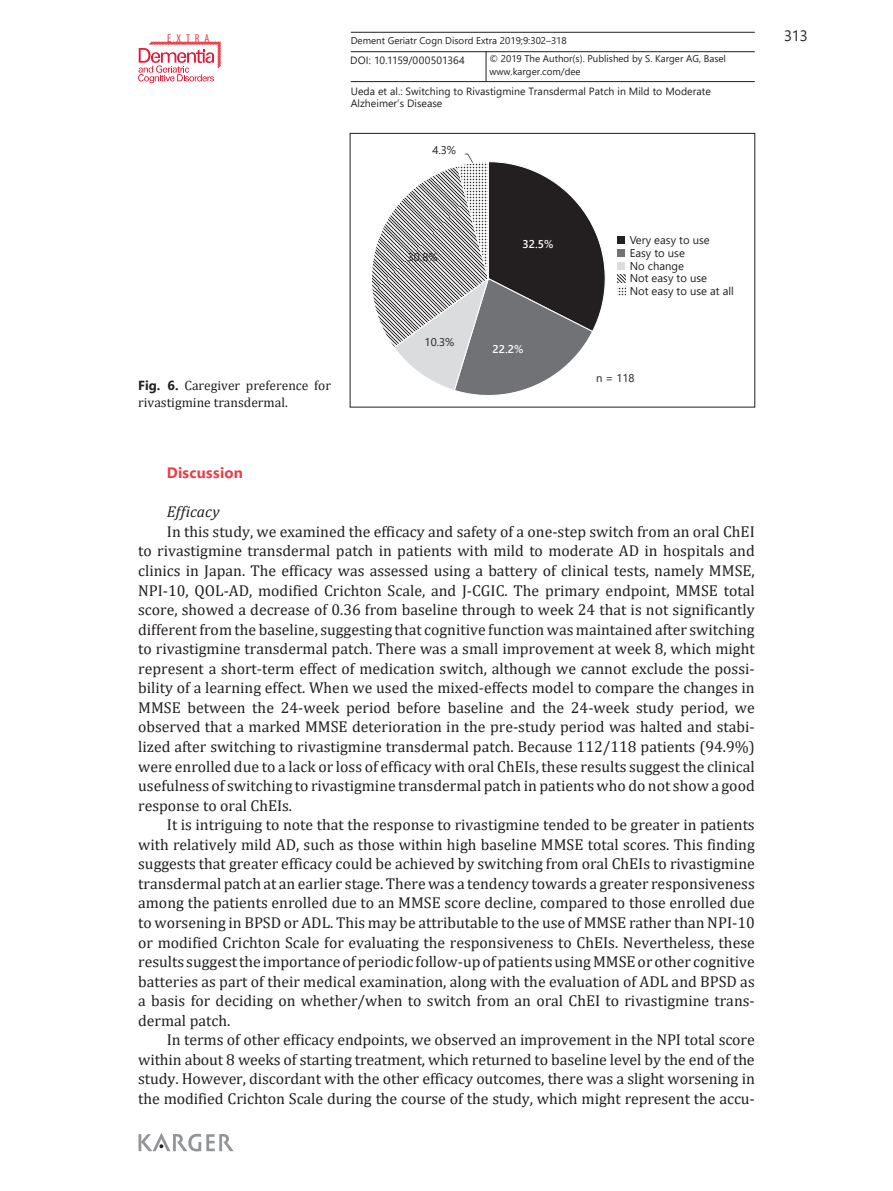
<style>
.page{position:relative;width:893px;height:1191px;background:#fff}
.page>*{position:absolute;margin:0;border:0;box-sizing:border-box;transform-origin:0 0}
.t1{font:15.75px/19.5px "Cambria";color:#231f20;text-align:justify}
.t2{font:italic 15.75px "Cambria";letter-spacing:.01em;color:#231f20}
.t3{font:700 15px "Segoe UI";letter-spacing:.015em;color:#ec3d44}
.t4{font:15px "Segoe UI";color:#231f20}
.t5{font:13.5px/17.4px "Cambria";color:#231f20}
.t6{font:condensed 11.4px "Myriad Pro";letter-spacing:.445em;color:#e93840}
.t7{font:11.25px/12.8px "Segoe UI";color:#231f20}
.t8{font:600 11.25px "Segoe UI";color:#fff}
.t9{font:10.5px/12px "Segoe UI";letter-spacing:.005em;color:#231f20}
.t10{font:9.75px "Segoe UI";color:#231f20}
.s1{font-family:"Segoe UI";font-weight:700;font-size:13.2px}
</style>
<div class="page">
<svg style="left:138px;top:41px;width:83px;height:42px"></svg>
<hr style="left:351px;top:51px;width:404px;height:1px;background:#231f20">
<hr style="left:351px;top:81px;width:404px;height:1px;background:#231f20">
<hr style="left:351px;top:32px;width:404px;height:1px;background:#231f20">
<svg style="left:139px;top:1133px;width:95px;height:18px"></svg>
<hr style="left:486px;top:51px;width:1px;height:30px;background:#231f20">
<svg style="left:371px;top:154px;width:235px;height:241px"></svg>
<div style="left:617px;top:236px;width:8px;height:8px;background:#231f20"></div>
<div style="left:617px;top:249px;width:8px;height:8px;background:#717275"></div>
<div style="left:617px;top:262px;width:8px;height:8px;background:#dbdcde"></div>
<svg style="left:617px;top:275px;width:8px;height:8px"></svg>
<svg style="left:617px;top:288px;width:8px;height:8px"></svg>
<div style="left:350px;top:133px;width:405px;height:274px;border:1px solid #231f20"></div>
<p class="t6" style="left:167px;top:31px;width:44px">EXTRA</p>
<p class="t10" style="left:351px;top:31px;width:217px">Dement Geriatr Cogn Disord Extra 2019;9:302–318</p>
<p class="t9" style="left:350px;top:53px;width:116px">DOI: 10.1159/000501364</p>
<p class="t10" style="left:489px;top:50px;width:238px">© 2019 The Author(s). Published by S. Karger AG, Basel</p>
<p class="t10" style="left:489px;top:62px;width:93px">www.karger.com/dee</p>
<p class="t9" style="left:351px;top:84px;width:362px">Ueda et al.: Switching to Rivastigmine Transdermal Patch in Mild to Moderate<br>Alzheimer’s Disease</p>
<p class="t7" style="left:432px;top:143px;width:25px">4.3%</p>
<p class="t4" style="left:784px;top:22px;width:25px">313</p>
<p class="t5" style="left:138px;top:376px;width:194px"><span class="s1">Fig. 6.</span> Caregiver preference for rivastigmine transdermal.</p>
<p class="t7" style="left:408px;top:249px;width:31px">30.8%</p>
<p class="t7" style="left:425px;top:335px;width:31px">10.3%</p>
<p class="t8" style="left:523px;top:233px;width:32px">32.5%</p>
<p class="t8" style="left:493px;top:338px;width:32px">22.2%</p>
<p class="t7" style="left:630px;top:233px;width:106px">Very easy to use<br>Easy to use<br>No change<br>Not easy to use<br>Not easy to use at all</p>
<p class="t7" style="left:596px;top:371px;width:40px">n = 118</p>
<p class="t3" style="left:167px;top:459px;width:77px">Discussion</p>
<p class="t2" style="left:167px;top:501px;width:54px">Efficacy</p>
<p class="t1" style="left:138px;top:522px;width:618px;text-indent:29px">In this study, we examined the efficacy and safety of a one-step switch from an oral ChEI to rivastigmine transdermal patch in patients with mild to moderate AD in hospitals and clinics in Japan. The efficacy was assessed using a battery of clinical tests, namely MMSE, NPI-10, QOL-AD, modified Crichton Scale, and J-CGIC. The primary endpoint, MMSE total score, showed a decrease of 0.36 from baseline through to week 24 that is not significantly different from the baseline, suggesting that cognitive function was maintained after switching to rivastigmine transdermal patch. There was a small improvement at week 8, which might represent a short-term effect of medication switch, although we cannot exclude the possi&shy;bility of a learning effect. When we used the mixed-effects model to compare the changes in MMSE between the 24-week period before baseline and the 24-week study period, we observed that a marked MMSE deterioration in the pre-study period was halted and stabi&shy;lized after switching to rivastigmine transdermal patch. Because 112/118 patients (94.9%) were enrolled due to a lack or loss of efficacy with oral ChEIs, these results suggest the clinical usefulness of switching to rivastigmine transdermal patch in patients who do not show a good response to oral ChEIs.</p>
<p class="t1" style="left:138px;top:815px;width:618px;text-indent:29px">It is intriguing to note that the response to rivastigmine tended to be greater in patients with relatively mild AD, such as those within high baseline MMSE total scores. This finding suggests that greater efficacy could be achieved by switching from oral ChEIs to rivastigmine transdermal patch at an earlier stage. There was a tendency towards a greater responsiveness among the patients enrolled due to an MMSE score decline, compared to those enrolled due to worsening in BPSD or ADL. This may be attributable to the use of MMSE rather than NPI-10 or modified Crichton Scale for evaluating the responsiveness to ChEIs. Nevertheless, these results suggest the importance of periodic follow-up of patients using MMSE or other cognitive batteries as part of their medical examination, along with the evaluation of ADL and BPSD as a basis for deciding on whether/when to switch from an oral ChEI to rivastigmine trans&shy;dermal patch.</p>
<p class="t1" style="left:138px;top:1030px;width:618px;text-indent:29px">In terms of other efficacy endpoints, we observed an improvement in the NPI total score within about 8 weeks of starting treatment, which returned to baseline level by the end of the study. However, discordant with the other efficacy outcomes, there was a slight worsening in the modified Crichton Scale during the course of the study, which might represent the accu-</p>
</div>
